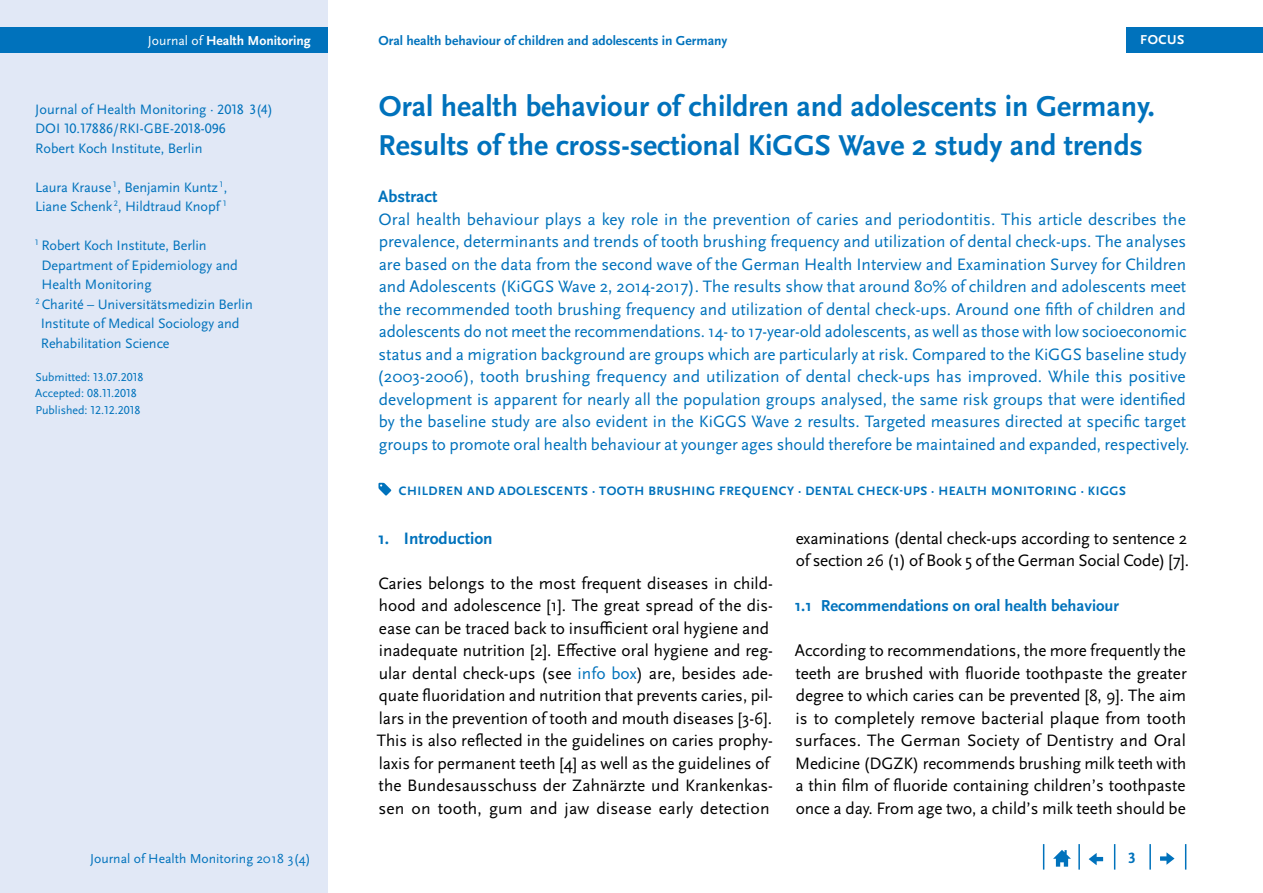
<style>
.page{position:relative;width:1263px;height:893px;background:#fff}
.page>*{position:absolute;margin:0;border:0;box-sizing:border-box;transform-origin:0 0}
.t1{font:700 30px/39px "Scala Sans Pro";color:#0072bc}
.Abstract{font:17.25px/22.5px "Scala Sans Pro";color:#0072bc}
.Copy{font:17.25px/22.5px "Scala Sans Pro";color:#000}
.t2{font:700 17.25px "Scala Sans Pro";color:#0072bc}
.t3{font:700 16.5px "Scala Sans Pro";color:#0072bc}
.t4{font:700 15.75px "Scala Sans Pro";color:#0072bc}
.Box_Text{font:14.25px/19.5px "Scala Sans Pro";letter-spacing:-.005em;color:#0072bc}
.Autoren{font:14.25px/19.5px "Scala Sans Pro";color:#0072bc}
.t5{font:700 13.65px "Scala Sans Pro";color:#0072bc}
.t6{font:13.65px "Scala Sans Pro";color:#0072bc}
.t7{font:700 13.65px "Scala Sans Pro";color:#fff}
.t8{font:700 13.5px "Scala Sans Pro";letter-spacing:.04em;color:#fff}
.t9{font:700 12.75px "Scala Sans Pro";letter-spacing:.04em;color:#0072bc}
.Autoren-2{font:12px "Scala Sans Pro";color:#0072bc}
.s1{font-weight:400}
.s2{color:#0072bc}
</style>
<div class="page">
<div style="left:1126px;top:28px;width:137px;height:25px;background:#0072bc"></div>
<svg style="left:1185px;top:844px;width:1px;height:26px"></svg>
<hr style="left:1149px;top:844px;width:2px;height:26px;background:#0072bc">
<svg style="left:1114px;top:844px;width:1px;height:26px"></svg>
<hr style="left:1078px;top:844px;width:2px;height:26px;background:#0072bc">
<svg style="left:1043px;top:844px;width:1px;height:26px"></svg>
<svg style="left:1053px;top:850px;width:18px;height:17px"></svg>
<svg style="left:1089px;top:853px;width:14px;height:12px"></svg>
<svg style="left:1160px;top:852px;width:14px;height:13px"></svg>
<div style="left:0;top:0;width:327px;height:893px;background:#e1e8f6"></div>
<div style="left:0;top:28px;width:327px;height:25px;background:#0072bc"></div>
<svg style="left:378px;top:483px;width:13px;height:13px"></svg>
<p class="t7" style="left:148px;top:33px;width:164px"><span class="s1">Journal of</span> Health Monitoring</p>
<p class="Autoren" style="left:35px;top:99px;width:239px">Journal of Health Monitoring · 2018 3(4)<br>DOI 10.17886/RKI-GBE-2018-096</p>
<p class="Box_Text" style="left:35px;top:138px;width:169px">Robert Koch Institute, Berlin</p>
<p class="Box_Text" style="left:35px;top:177px;width:194px">Laura Krause <sup>1</sup>, Benjamin Kuntz <sup>1</sup>,<br>Liane Schenk <sup>2</sup>, Hildtraud Knopf <sup>1</sup></p>
<p class="Box_Text" style="left:41px;top:236px;width:198px;text-indent:-6px"><sup>1</sup> Robert Koch Institute, Berlin<br>Department of Epidemiology and<br>Health Monitoring</p>
<p class="Box_Text" style="left:41px;top:294px;width:214px;text-indent:-5px"><sup>2</sup> Charité – Universitätsmedizin Berlin<br>Institute of Medical Sociology and<br>Rehabilitation Science</p>
<p class="Autoren-2" style="left:35px;top:370px;width:110px">Submitted: 13.07.2018</p>
<p class="Autoren-2" style="left:35px;top:386px;width:103px">Accepted: 08.11.2018</p>
<p class="Autoren-2" style="left:35px;top:403px;width:107px">Published: 12.12.2018</p>
<p class="t5" style="left:378px;top:33px;width:351px">Oral health behaviour of children and adolescents in Germany</p>
<p class="t8" style="left:1140px;top:32px;width:46px">FOCUS</p>
<h1 class="t1" style="left:378px;top:87px;width:778px">Oral health behaviour of children and adolescents in Germany.<br>Results of the cross-sectional KiGGS Wave 2 study and trends</h1>
<h2 class="t2" style="left:378px;top:187px;width:61px">Abstract</h2>
<p class="Abstract" style="left:377px;top:208px;width:814px">Oral health behaviour plays a key role in the prevention of caries and periodontitis. This article describes the prevalence, determinants and trends of tooth brushing frequency and utilization of dental check-ups. The analyses are based on the data from the second wave of the German Health Interview and Examination Survey for Children and Adolescents (KiGGS Wave 2, 2014-2017). The results show that around 80% of children and adolescents meet the recommended tooth brushing frequency and utilization of dental check-ups. Around one fifth of children and adolescents do not meet the recommendations. 14- to 17-year-old adolescents, as well as those with low socioeconomic status and a migration background are groups which are particularly at risk. Compared to the KiGGS baseline study (2003-2006), tooth brushing frequency and utilization of dental check-ups has improved. While this positive development is apparent for nearly all the population groups analysed, the same risk groups that were identified by the baseline study are also evident in the KiGGS Wave 2 results. Targeted measures directed at specific target groups to promote oral health behaviour at younger ages should therefore be maintained and expanded, respectively.</p>
<p class="t9" style="left:399px;top:483px;width:729px">CHILDREN AND ADOLESCENTS · TOOTH BRUSHING FREQUENCY · DENTAL CHECK-UPS · HEALTH MONITORING · KIGGS</p>
<h1 class="t2" style="left:378px;top:528px;width:116px">1. Introduction</h1>
<p class="Copy" style="left:377px;top:572px;width:398px">Caries belongs to the most frequent diseases in child&shy;hood and adolescence [1]. The great spread of the dis&shy;ease can be traced back to insufficient oral hygiene and inadequate nutrition [2]. Effective oral hygiene and reg&shy;ular dental check-ups (see <span class="s2">info box</span>) are, besides ade&shy;quate fluoridation and nutrition that prevents caries, pil&shy;lars in the prevention of tooth and mouth diseases [3-6].<br>This is also reflected in the guidelines on caries prophy&shy;laxis for permanent teeth [4] as well as the guidelines of the Bundesausschuss der Zahnärzte und Krankenkas&shy;sen on tooth, gum and jaw disease early detection</p>
<p class="Copy" style="left:796px;top:527px;width:395px">examinations (dental check-ups according to sentence 2 of section 26 (1) of Book 5 of the German Social Code) [7].</p>
<h2 class="t3" style="left:795px;top:596px;width:326px">1.1 Recommendations on oral health behaviour</h2>
<p class="Copy" style="left:795px;top:639px;width:393px;text-align:justify">According to recommendations, the more frequently the teeth are brushed with fluoride toothpaste the greater degree to which caries can be prevented [8, 9]. The aim is to completely remove bacterial plaque from tooth surfaces. The German Society of Dentistry and Oral Medicine (DGZK) recommends brushing milk teeth with a thin film of fluoride containing children’s toothpaste once a day. From age two, a child’s milk teeth should be</p>
<p class="t6" style="left:90px;top:850px;width:222px">Journal of Health Monitoring 2018 3(4)</p>
<p class="t4" style="left:1128px;top:849px;width:9px">3</p>
</div>
